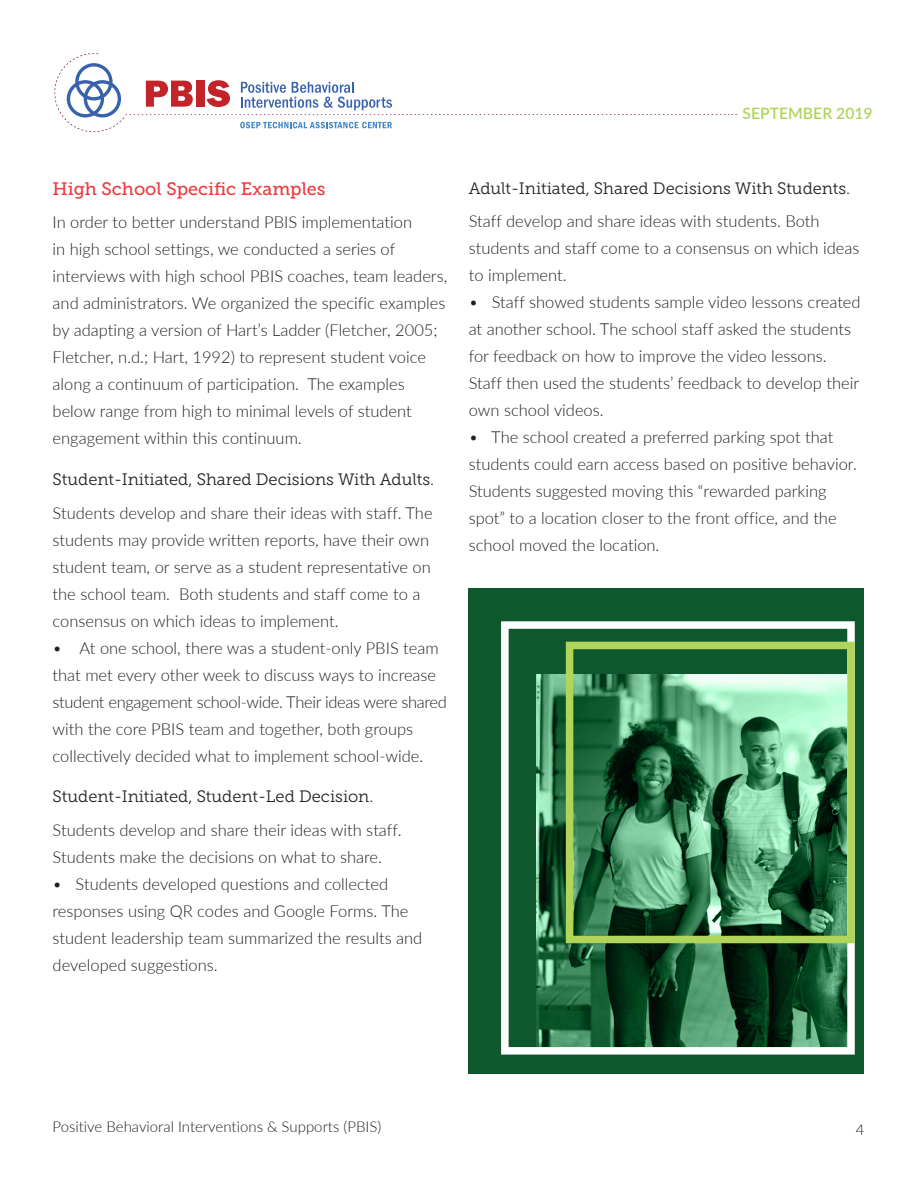
<style>
.page{position:relative;width:918px;height:1188px;background:#fff}
.page>*{position:absolute;margin:0;border:0;box-sizing:border-box;transform-origin:0 0}
.Heading2{font:18px "Museo Slab 500";color:#ee3a41}
.body{font:300 16.5px/27px "Lato";color:#231f20}
.Heading_3{font:16.5px "Museo Slab 300";color:#231f20}
.t1{font:600 15.75px "Lato";color:#b0d35b}
.t2{font:300 15px "Lato";color:#231f20}
</style>
<div class="page">
<svg style="left:54px;top:53px;width:683px;height:79px"></svg>
<div style="left:469px;top:588px;width:395px;height:486px;background:#0f582e"></div>
<img style="left:537px;top:674px;width:309px;height:372px">
<div style="left:501px;top:621px;width:354px;height:434px;border:8px solid #fff"></div>
<div style="left:566px;top:642px;width:289px;height:301px;border:8px solid #b1d55b"></div>
<p class="t1" style="left:743px;top:102px;width:132px">SEPTEMBER 2019</p>
<p class="Heading2" style="left:53px;top:178px;width:274px">High School Specific Examples</p>
<p class="body" style="left:53px;top:208px;width:396px">In order to better understand PBIS implementation<br>in high school settings, we conducted a series of interviews with high school PBIS coaches, team leaders, and administrators. We organized the specific examples by adapting a version of Hart’s Ladder (Fletcher, 2005; Fletcher, n.d.; Hart, 1992) to represent student voice along a continuum of participation. The examples below range from high to minimal levels of student engagement within this continuum.</p>
<p class="Heading_3" style="left:53px;top:470px;width:383px">Student-Initiated, Shared Decisions With Adults.</p>
<p class="body" style="left:53px;top:499px;width:382px">Students develop and share their ideas with staff. The students may provide written reports, have their own student team, or serve as a student representative on the school team. Both students and staff come to a consensus on which ideas to implement.</p>
<p class="body" style="left:53px;top:634px;width:396px">• At one school, there was a student-only PBIS team that met every other week to discuss ways to increase student engagement school-wide. Their ideas were shared with the core PBIS team and together, both groups collectively decided what to implement school-wide.</p>
<p class="Heading_3" style="left:53px;top:787px;width:322px">Student-Initiated, Student-Led Decision.</p>
<p class="body" style="left:53px;top:816px;width:350px">Students develop and share their ideas with staff.<br>Students make the decisions on what to share.</p>
<p class="body" style="left:53px;top:870px;width:371px">• Students developed questions and collected responses using QR codes and Google Forms. The student leadership team summarized the results and developed suggestions.</p>
<p class="Heading_3" style="left:469px;top:179px;width:383px">Adult-Initiated, Shared Decisions With Students.</p>
<p class="body" style="left:469px;top:207px;width:392px">Staff develop and share ideas with students. Both students and staff come to a consensus on which ideas to implement.</p>
<p class="body" style="left:469px;top:288px;width:393px">• Staff showed students sample video lessons created at another school. The school staff asked the students for feedback on how to improve the video lessons.<br>Staff then used the students’ feedback to develop their own school videos.</p>
<p class="body" style="left:469px;top:423px;width:390px">• The school created a preferred parking spot that students could earn access based on positive behavior.<br>Students suggested moving this “rewarded parking spot” to a location closer to the front office, and the school moved the location.</p>
<p class="t2" style="left:52px;top:1117px;width:330px">Positive Behavioral Interventions &amp; Supports (PBIS)</p>
<p class="t2" style="left:856px;top:1120px;width:10px">4</p>
</div>
